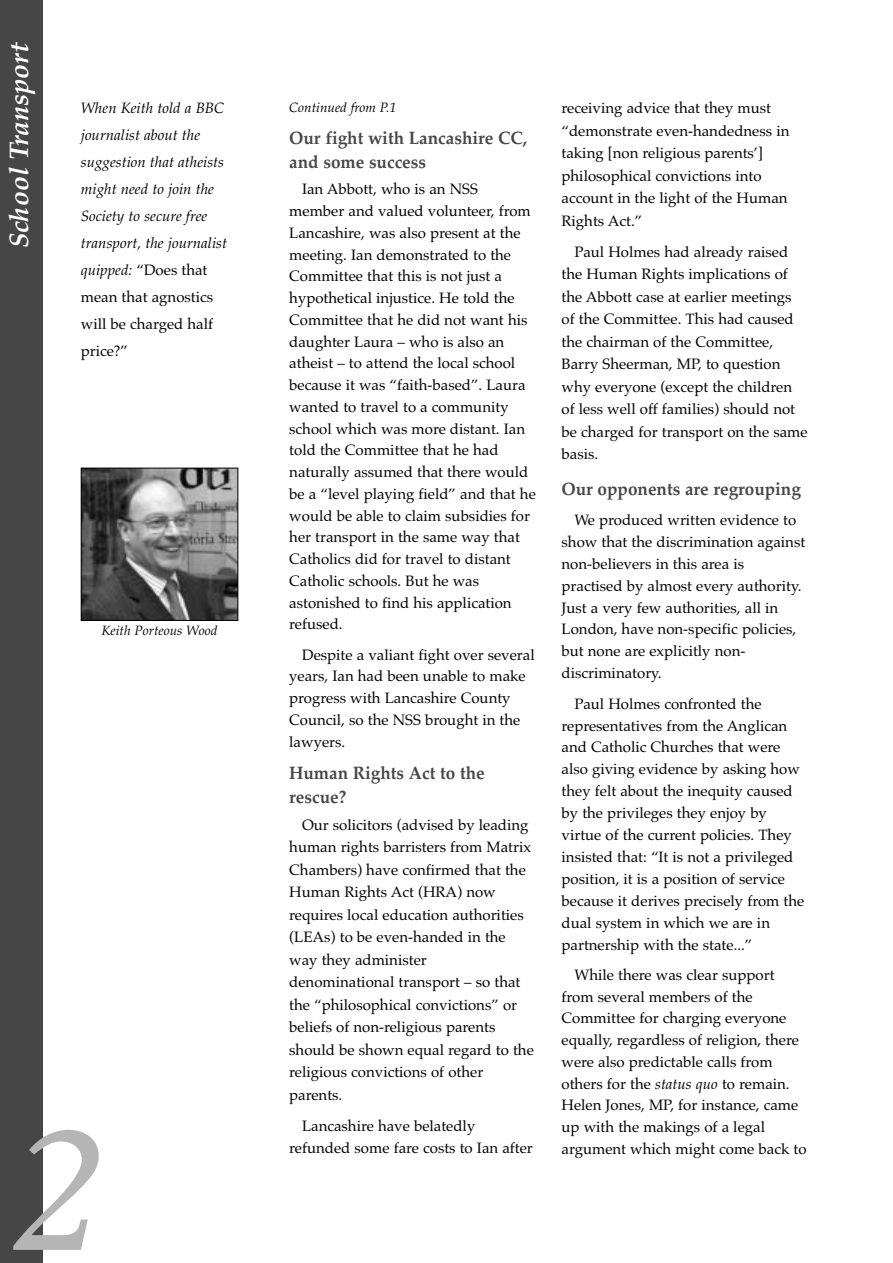
<style>
.page{position:relative;width:893px;height:1263px;background:#fff}
.page>*{position:absolute;margin:0;border:0;box-sizing:border-box;transform-origin:0 0}
.t1{font:italic 180px "Plantin";color:#b5b5b5}
.t2{font:italic 700 27px "Palatino";color:#fff}
.t3{font:700 18px/24px "Palatino";color:#464646;scale:.95 1}
.t4{font:15px/21.8px "Palatino";color:#000}
.t5{font:italic 15px/27px "Palatino";color:#000}
.t6{font:italic 13.5px "Palatino";color:#000}
.s1{font-style:normal}
.s2{font-style:italic}
</style>
<div class="page">
<div style="left:0;top:0;width:43px;height:1263px;background:#464646"></div>
<img style="left:83px;top:470px;width:153px;height:149px">
<div style="left:81px;top:468px;width:157px;height:153px;border:1px solid #000"></div>
<h2 class="t2" style="left:9px;top:248px;width:208px;rotate:-90deg">School Transport</h2>
<p class="t5" style="left:81px;top:96px;width:148px">When Keith told a BBC journalist about the suggestion that atheists might need to join the<br>Society to secure free transport, the journalist quipped: <span class="s1">“Does that mean that agnostics will be charged half price?”</span></p>
<p class="t6" style="left:102px;top:625px;width:117px">Keith Porteous Wood</p>
<h1 class="t1" style="left:6px;top:1125px;width:95px">2</h1>
<p class="t6" style="left:289px;top:102px;width:109px">Continued from P.1</p>
<p class="t3" style="left:289px;top:128px;width:252px">Our fight with Lancashire CC, and some success</p>
<p class="t4" style="left:289px;top:180px;width:248px;text-indent:13px">Ian Abbott, who is an NSS member and valued volunteer, from<br>Lancashire, was also present at the meeting. Ian demonstrated to the<br>Committee that this is not just a hypothetical injustice. He told the<br>Committee that he did not want his daughter Laura – who is also an atheist – to attend the local school because it was “faith-based”. Laura wanted to travel to a community school which was more distant. Ian told the Committee that he had naturally assumed that there would be a “level playing field” and that he would be able to claim subsidies for her transport in the same way that<br>Catholics did for travel to distant<br>Catholic schools. But he was astonished to find his application refused.</p>
<p class="t4" style="left:289px;top:645px;width:247px;text-indent:13px">Despite a valiant fight over several years, Ian had been unable to make progress with Lancashire County<br>Council, so the NSS brought in the lawyers.</p>
<p class="t3" style="left:289px;top:763px;width:207px">Human Rights Act to the rescue?</p>
<p class="t4" style="left:289px;top:815px;width:246px;line-height:22.5px;text-indent:13px">Our solicitors (advised by leading human rights barristers from Matrix<br>Chambers) have confirmed that the<br>Human Rights Act (HRA) now requires local education authorities (LEAs) to be even-handed in the way they administer denominational transport – so that the “philosophical convictions” or beliefs of non-religious parents should be shown equal regard to the religious convictions of other parents.</p>
<p class="t4" style="left:289px;top:1116px;width:245px;line-height:22.5px;text-indent:13px">Lancashire have belatedly refunded some fare costs to Ian after</p>
<p class="t4" style="left:561px;top:98px;width:229px;line-height:22.5px">receiving advice that they must “demonstrate even-handedness in taking [non religious parents’] philosophical convictions into account in the light of the Human<br>Rights Act.”</p>
<p class="t4" style="left:561px;top:242px;width:247px;line-height:22.5px;text-indent:13px">Paul Holmes had already raised the Human Rights implications of the Abbott case at earlier meetings of the Committee. This had caused the chairman of the Committee,<br>Barry Sheerman, MP, to question why everyone (except the children of less well off families) should not be charged for transport on the same basis.</p>
<p class="t3" style="left:561px;top:478px;width:253px">Our opponents are regrouping</p>
<p class="t4" style="left:561px;top:511px;width:245px;text-indent:13px">We produced written evidence to show that the discrimination against non-believers in this area is practised by almost every authority.<br>Just a very few authorities, all in<br>London, have non-specific policies, but none are explicitly non&shy;discriminatory.</p>
<p class="t4" style="left:561px;top:694px;width:244px;text-indent:13px">Paul Holmes confronted the representatives from the Anglican and Catholic Churches that were also giving evidence by asking how they felt about the inequity caused by the privileges they enjoy by virtue of the current policies. They insisted that: “It is not a privileged position, it is a position of service because it derives precisely from the dual system in which we are in partnership with the state...”</p>
<p class="t4" style="left:561px;top:966px;width:246px;text-indent:13px">While there was clear support from several members of the<br>Committee for charging everyone equally, regardless of religion, there were also predictable calls from others for the <span class="s2">status quo</span> to remain.<br>Helen Jones, MP, for instance, came up with the makings of a legal argument which might come back to</p>
</div>
